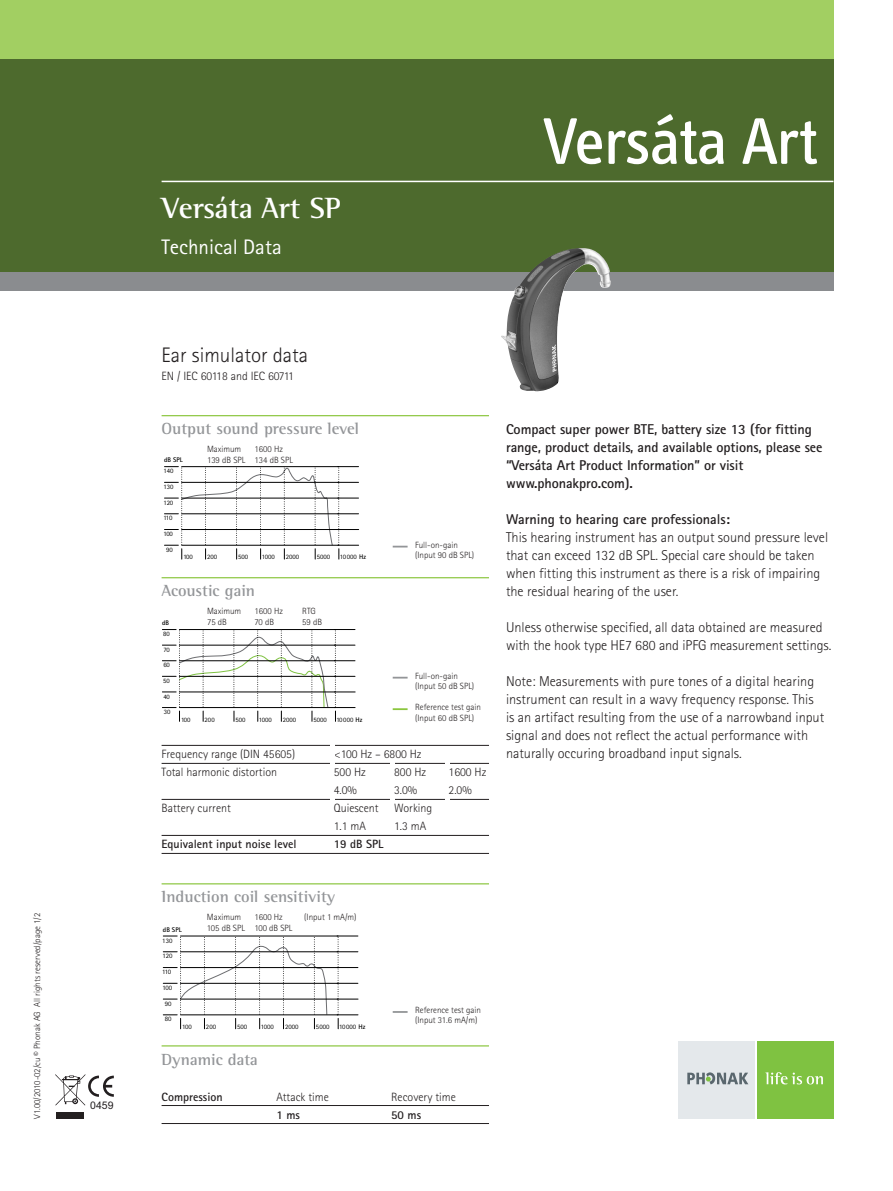
<style>
.page{position:relative;width:893px;height:1191px;background:#fff}
.page>*{position:absolute;margin:0;border:0;box-sizing:border-box;transform-origin:0 0}
.t1{font:700 30px "Rotis Semi Serif Pro";color:#fff}
.t2{font:300 21px "Rotis Sans Serif Pro";color:#231f20}
.t3{font:21px "Rotis Sans Serif Pro";color:#fff}
.t4{font:700 16.5px "Rotis Semi Serif Pro";color:#939598}
.t5{font:300 14.25px/18px "Rotis Sans Serif Pro";color:#231f20}
.t6{font:700 14.25px/18px "Rotis Sans Serif Pro";letter-spacing:-.005em;color:#231f20}
.t7{font:300 12px/18px "Rotis Sans Serif Pro";color:#231f20}
.t8{font:700 12px "Rotis Sans Serif Pro";color:#231f20}
.t9{font:10.5px "Arial";color:#231f20}
.t10{font:300 9px/10.5px "Rotis Sans Serif Pro";color:#231f20}
.t11{font:6.75px "Rotis Sans Serif";color:#000}
.t12{font:700 6.75px "Rotis Sans Serif";color:#000}
.t13{font:6.6px "Rotis Sans Serif";color:#000}
.t14{font:700 6.6px "Rotis Sans Serif";color:#000}
.s1{font-weight:700}
</style>
<div class="page">
<svg style="left:162px;top:629px;width:193px;height:92px"></svg>
<div style="left:0;top:0;width:833px;height:272px;background:#a2cf62"></div>
<div style="left:757px;top:1041px;width:76px;height:77px;background:#7fc241"></div>
<svg style="left:765px;top:1072px;width:58px;height:12px"></svg>
<div style="left:678px;top:1041px;width:77px;height:77px;background:#e4e8eb"></div>
<svg style="left:687px;top:1072px;width:61px;height:12px"></svg>
<div style="left:0;top:272px;width:833px;height:18px;background:#8a8c8f"></div>
<div style="left:0;top:60px;width:833px;height:212px;background:#4d6a2d"></div>
<img style="left:501px;top:248px;width:110px;height:143px">
<hr style="left:162px;top:181px;width:671px;height:1px;background:#fff">
<hr style="left:162px;top:415px;width:327px;height:1px;background:#8bc63e">
<svg style="left:393px;top:546px;width:15px;height:1px"></svg>
<hr style="left:162px;top:577px;width:327px;height:1px;background:#8bc63e">
<svg style="left:393px;top:708px;width:15px;height:2px"></svg>
<svg style="left:393px;top:677px;width:15px;height:1px"></svg>
<hr style="left:162px;top:745px;width:327px;height:1px;background:#231f20">
<hr style="left:162px;top:763px;width:327px;height:1px;background:#231f20">
<hr style="left:162px;top:799px;width:327px;height:1px;background:#231f20">
<hr style="left:162px;top:835px;width:327px;height:1px;background:#231f20">
<hr style="left:162px;top:853px;width:327px;height:1px;background:#231f20">
<hr style="left:330px;top:742px;width:4px;height:91px;background:#fff">
<hr style="left:390px;top:761px;width:4px;height:72px;background:#fff">
<div style="left:445px;top:761px;width:5px;height:72px;background:#fff"></div>
<hr style="left:162px;top:1045px;width:327px;height:1px;background:#8bc63e">
<hr style="left:162px;top:1105px;width:327px;height:1px;background:#231f20">
<hr style="left:162px;top:1123px;width:327px;height:1px;background:#231f20">
<svg style="left:164px;top:466px;width:195px;height:93px"></svg>
<hr style="left:180px;top:951px;width:158px;height:1px;background:#000">
<hr style="left:180px;top:967px;width:158px;height:1px;background:#000">
<hr style="left:180px;top:983px;width:158px;height:1px;background:#000">
<hr style="left:180px;top:998px;width:158px;height:1px;background:#000">
<hr style="left:180px;top:1014px;width:158px;height:1px;background:#000">
<hr style="left:180px;top:935px;width:158px;height:1px;background:#000">
<svg style="left:337px;top:935px;width:21px;height:93px"></svg>
<svg style="left:163px;top:935px;width:165px;height:93px"></svg>
<hr style="left:162px;top:883px;width:327px;height:1px;background:#8bc63e">
<svg style="left:393px;top:1011px;width:15px;height:1px"></svg>
<svg style="left:544px;top:118px;width:58px;height:46px"></svg>
<svg style="left:608px;top:114px;width:116px;height:50px"></svg>
<svg style="left:742px;top:118px;width:75px;height:46px"></svg>
<div style="left:57px;top:1112px;width:27px;height:6px;background:#231f20"></div>
<svg style="left:55px;top:1074px;width:59px;height:31px"></svg>
<p class="t10" style="left:33px;top:1118px;width:207px;rotate:-90deg">V1.00/2010-02/cu © Phonak AG All rights reserved/page 1/2</p>
<p class="t9" style="left:90px;top:1098px;width:25px">0459</p>
<h1 class="t1" style="left:162px;top:197px;width:181px">Versáta Art SP</h1>
<h2 class="t3" style="left:162px;top:240px;width:122px">Technical Data</h2>
<h2 class="t2" style="left:162px;top:348px;width:148px">Ear simulator data</h2>
<p class="t7" style="left:162px;top:368px;width:134px">EN / IEC 60118 and IEC 60711</p>
<p class="t4" style="left:162px;top:423px;width:199px">Output sound pressure level</p>
<p class="t12" style="left:164px;top:457px;width:20px">dB SPL</p>
<p class="t11" style="left:164px;top:484px;width:12px">130</p>
<p class="t11" style="left:164px;top:500px;width:11px">120</p>
<p class="t11" style="left:164px;top:468px;width:12px">140</p>
<p class="t11" style="left:164px;top:515px;width:11px">110</p>
<p class="t11" style="left:164px;top:531px;width:11px">100</p>
<p class="t11" style="left:166px;top:547px;width:8px">90</p>
<p class="t10" style="left:207px;top:445px;width:36px">Maximum</p>
<p class="t10" style="left:207px;top:445px;width:87px;text-indent:48px">1600 Hz<br>139 dB SPL 134 dB SPL</p>
<p class="t11" style="left:183px;top:555px;width:11px">100</p>
<p class="t11" style="left:207px;top:555px;width:12px">200</p>
<p class="t11" style="left:238px;top:555px;width:12px">500</p>
<p class="t11" style="left:262px;top:555px;width:15px">1000</p>
<p class="t11" style="left:286px;top:555px;width:15px">2000</p>
<p class="t11" style="left:317px;top:555px;width:15px">5000</p>
<p class="t11" style="left:340px;top:555px;width:27px">10000 <span class="s1">Hz</span></p>
<p class="t4" style="left:162px;top:585px;width:95px">Acoustic gain</p>
<p class="t10" style="left:207px;top:607px;width:36px">Maximum</p>
<p class="t10" style="left:255px;top:607px;width:30px">1600 Hz</p>
<p class="t10" style="left:302px;top:607px;width:15px">RTG</p>
<p class="t10" style="left:207px;top:617px;width:21px">75 dB</p>
<p class="t10" style="left:255px;top:617px;width:21px">70 dB</p>
<p class="t10" style="left:302px;top:617px;width:21px">59 dB</p>
<p class="t14" style="left:162px;top:620px;width:8px">dB</p>
<p class="t13" style="left:163px;top:647px;width:8px">70</p>
<p class="t13" style="left:163px;top:662px;width:8px">60</p>
<p class="t13" style="left:163px;top:631px;width:8px">80</p>
<p class="t13" style="left:163px;top:678px;width:8px">50</p>
<p class="t13" style="left:163px;top:694px;width:8px">40</p>
<p class="t13" style="left:164px;top:709px;width:8px">30</p>
<p class="t13" style="left:181px;top:717px;width:11px">100</p>
<p class="t13" style="left:205px;top:717px;width:12px">200</p>
<p class="t13" style="left:235px;top:717px;width:12px">500</p>
<p class="t13" style="left:259px;top:717px;width:15px">1000</p>
<p class="t13" style="left:283px;top:717px;width:15px">2000</p>
<p class="t13" style="left:313px;top:717px;width:15px">5000</p>
<p class="t13" style="left:337px;top:717px;width:27px">10000 <span class="s1">Hz</span></p>
<p class="t10" style="left:415px;top:540px;width:61px">Full-on-gain (Input 90 dB SPL)</p>
<p class="t10" style="left:415px;top:671px;width:61px">Full-on-gain (Input 50 dB SPL)</p>
<p class="t10" style="left:415px;top:702px;width:67px">Reference test gain (Input 60 dB SPL)</p>
<p class="t6" style="left:506px;top:422px;width:318px">Compact super power BTE, battery size 13 (for fitting range, product details, and available options, please see “Versáta Art Product Information” or visit www.phonakpro.com).</p>
<p class="t6" style="left:506px;top:512px;width:225px">Warning to hearing care professionals:</p>
<p class="t5" style="left:506px;top:530px;width:324px">This hearing instrument has an output sound pressure level that can exceed 132 dB SPL. Special care should be taken when fitting this instrument as there is a risk of impairing the residual hearing of the user.</p>
<p class="t5" style="left:506px;top:620px;width:327px">Unless otherwise specified, all data obtained are measured with the hook type HE7 680 and iPFG measurement settings.</p>
<p class="t5" style="left:506px;top:674px;width:320px">Note: Measurements with pure tones of a digital hearing instrument can result in a wavy frequency response. This is an artifact resulting from the use of a narrowband input signal and does not reflect the actual performance with</p>
<p class="t7" style="left:162px;top:746px;width:135px">Frequency range (DIN 45605)</p>
<p class="t5" style="left:506px;top:746px;width:237px">naturally occuring broadband input signals.</p>
<p class="t7" style="left:162px;top:764px;width:117px">Total harmonic distortion</p>
<p class="t7" style="left:162px;top:800px;width:71px">Battery current</p>
<p class="t8" style="left:162px;top:840px;width:136px">Equivalent input noise level</p>
<p class="t7" style="left:394px;top:746px;width:40px;text-indent:-60px">&lt;100 Hz – 6800 Hz<br>800 Hz<br>3.0%<br>Working<br>1.3 mA</p>
<p class="t7" style="left:334px;top:764px;width:46px">500 Hz<br>4.0%<br>Quiescent<br>1.1 mA</p>
<p class="t8" style="left:334px;top:840px;width:51px">19 dB SPL</p>
<p class="t7" style="left:449px;top:764px;width:39px">1600 Hz<br>2.0%</p>
<p class="t4" style="left:162px;top:891px;width:175px">Induction coil sensitivity</p>
<p class="t12" style="left:163px;top:927px;width:20px">dB SPL</p>
<p class="t11" style="left:162px;top:953px;width:12px">120</p>
<p class="t11" style="left:162px;top:969px;width:10px">110</p>
<p class="t11" style="left:162px;top:938px;width:12px">130</p>
<p class="t11" style="left:162px;top:985px;width:11px">100</p>
<p class="t11" style="left:165px;top:1001px;width:8px">90</p>
<p class="t11" style="left:165px;top:1016px;width:8px">80</p>
<p class="t10" style="left:207px;top:913px;width:36px">Maximum</p>
<p class="t10" style="left:254px;top:913px;width:30px">1600 Hz</p>
<p class="t10" style="left:304px;top:913px;width:54px">(Input 1 mA/m)</p>
<p class="t10" style="left:207px;top:923px;width:87px">105 dB SPL 100 dB SPL</p>
<p class="t11" style="left:182px;top:1024px;width:11px">100</p>
<p class="t11" style="left:206px;top:1024px;width:12px">200</p>
<p class="t11" style="left:237px;top:1024px;width:12px">500</p>
<p class="t11" style="left:261px;top:1024px;width:15px">1000</p>
<p class="t11" style="left:285px;top:1024px;width:15px">2000</p>
<p class="t11" style="left:316px;top:1024px;width:15px">5000</p>
<p class="t11" style="left:339px;top:1024px;width:28px">10000 <span class="s1">Hz</span></p>
<p class="t4" style="left:162px;top:1053px;width:98px">Dynamic data</p>
<p class="t8" style="left:162px;top:1092px;width:63px">Compression</p>
<p class="t7" style="left:276px;top:1088px;width:54px">Attack time</p>
<p class="t8" style="left:276px;top:1110px;width:25px">1 ms</p>
<p class="t10" style="left:415px;top:1005px;width:67px">Reference test gain (Input 31.6 mA/m)</p>
<p class="t7" style="left:391px;top:1088px;width:66px">Recovery time</p>
<p class="t8" style="left:391px;top:1110px;width:31px">50 ms</p>
</div>
